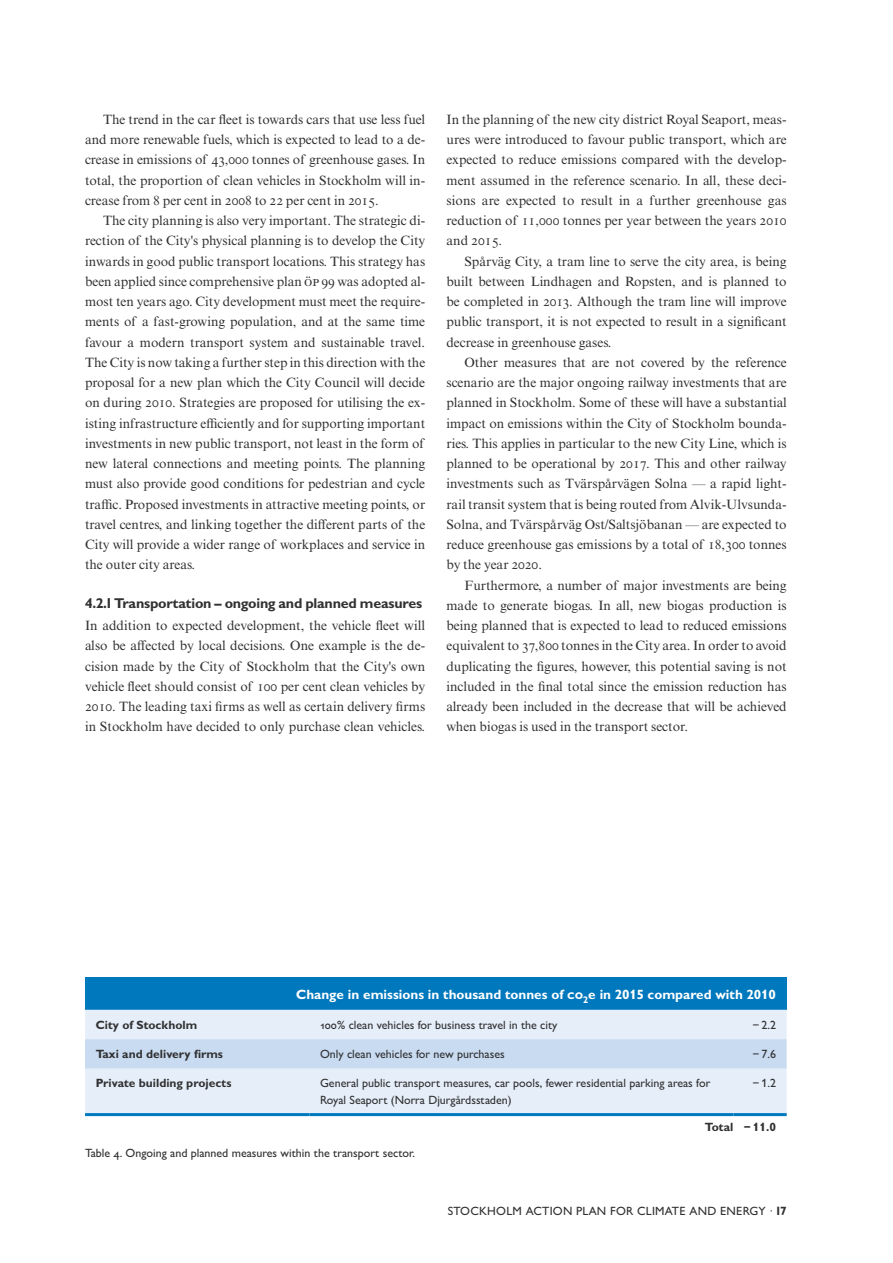
<style>
.page{position:relative;width:893px;height:1263px;background:#fff}
.page>*{position:absolute;margin:0;border:0;box-sizing:border-box;transform-origin:0 0}
.Mellis__nivå_3__räkn{font:700 14.25px "Gill Sans MT Pro";letter-spacing:-.015em;color:#313133}
.Bröd_in{font:13.5px/20.2px "Times NRMT Pro";color:#313133;text-align:justify}
.Bröd_ut{font:13.5px/20.2px "Times NRMT Pro";letter-spacing:.005em;color:#313133;text-align:justify}
.Tabellhuvud{font:700 13.5px "Gill Sans MT Pro";color:#fff}
.Tabellkropp{font:500 12px "Gill Sans MT Pro";letter-spacing:.02em;color:#313133}
.Tabellkropp-2{font:500 12px/16.5px "Gill Sans MT Pro";color:#313133}
.Tabellkropp-3{font:700 12px "Gill Sans MT Pro";color:#313133}
.Tabellbildtext{font:500 12px "Gill Sans MT Pro";color:#313133}
.Tabellsumma{font:700 12px "Gill Sans MT Pro";color:#313133}
.s1{font-size:13.8px}
.s2{font-weight:700}
</style>
<div class="page">
<div style="left:85px;top:977px;width:702px;height:33px;background:#0078bd"></div>
<div style="left:85px;top:1010px;width:702px;height:103px;background:#e6eff9"></div>
<div style="left:85px;top:1039px;width:702px;height:30px;background:#c8dbf0"></div>
<hr style="left:85px;top:1113px;width:224px;height:3px;background:#0078bd">
<hr style="left:309px;top:1113px;width:424px;height:3px;background:#0078bd">
<hr style="left:733px;top:1113px;width:54px;height:3px;background:#0078bd">
<p class="Bröd_in" style="left:85px;top:110px;width:342px;text-indent:18px">The trend in the car fleet is towards cars that use less fuel and more renewable fuels, which is expected to lead to a de&shy;crease in emissions of 43,000 tonnes of greenhouse gases. In total, the proportion of clean vehicles in Stockholm will in&shy;crease from 8 per cent in 2008 to 22 per cent in 2015.</p>
<p class="Bröd_in" style="left:85px;top:211px;width:342px;text-indent:18px">The city planning is also very important. The strategic di&shy;rection of the City's physical planning is to develop the City inwards in good public transport locations. This strategy has been applied since comprehensive plan <span class="s1">ÖP</span> 99 was adopted al&shy;most ten years ago. City development must meet the require&shy;ments of a fast-growing population, and at the same time favour a modern transport system and sustainable travel.<br>The City is now taking a further step in this direction with the proposal for a new plan which the City Council will decide on during 2010. Strategies are proposed for utilising the ex&shy;isting infrastructure efficiently and for supporting important investments in new public transport, not least in the form of new lateral connections and meeting points. The planning must also provide good conditions for pedestrian and cycle traffic. Proposed investments in attractive meeting points, or travel centres, and linking together the different parts of the City will provide a wider range of workplaces and service in the outer city areas.</p>
<p class="Mellis__nivå_3__räkn" style="left:85px;top:595px;width:339px">4.2.1 Transportation – ongoing and planned measures</p>
<p class="Bröd_ut" style="left:85px;top:616px;width:342px">In addition to expected development, the vehicle fleet will also be affected by local decisions. One example is the de&shy;cision made by the City of Stockholm that the City's own vehicle fleet should consist of 100 per cent clean vehicles by 2010. The leading taxi firms as well as certain delivery firms in Stockholm have decided to only purchase clean vehicles.</p>
<p class="Bröd_ut" style="left:446px;top:110px;width:342px">In the planning of the new city district Royal Seaport, meas&shy;ures were introduced to favour public transport, which are expected to reduce emissions compared with the develop&shy;ment assumed in the reference scenario. In all, these deci&shy;sions are expected to result in a further greenhouse gas reduction of 11,000 tonnes per year between the years 2010 and 2015.</p>
<p class="Bröd_in" style="left:446px;top:252px;width:342px;text-indent:18px">Spårväg City, a tram line to serve the city area, is being built between Lindhagen and Ropsten, and is planned to be completed in 2013. Although the tram line will improve public transport, it is not expected to result in a significant decrease in greenhouse gases.</p>
<p class="Bröd_in" style="left:446px;top:353px;width:342px;text-indent:18px">Other measures that are not covered by the reference scenario are the major ongoing railway investments that are planned in Stockholm. Some of these will have a substantial impact on emissions within the City of Stockholm bounda&shy;ries. This applies in particular to the new City Line, which is planned to be operational by 2017. This and other railway investments such as Tvärspårvägen Solna — a rapid light&shy;rail transit system that is being routed from Alvik-Ulvsunda-Solna, and Tvärspårväg Ost/Saltsjöbanan — are expected to reduce greenhouse gas emissions by a total of 18,300 tonnes by the year 2020.</p>
<p class="Bröd_in" style="left:446px;top:576px;width:342px;text-indent:18px">Furthermore, a number of major investments are being made to generate biogas. In all, new biogas production is being planned that is expected to lead to reduced emissions equivalent to 37,800 tonnes in the City area. In order to avoid duplicating the figures, however, this potential saving is not included in the final total since the emission reduction has already been included in the decrease that will be achieved when biogas is used in the transport sector.</p>
<p class="Tabellhuvud" style="left:296px;top:986px;width:481px">Change in emissions in thousand tonnes of CO<sub>2</sub>e in 2015 compared with 2010</p>
<p class="Tabellkropp-3" style="left:96px;top:1017px;width:103px">City of Stockholm</p>
<p class="Tabellkropp" style="left:320px;top:1017px;width:239px">100% clean vehicles for business travel in the city</p>
<p class="Tabellkropp" style="left:752px;top:1017px;width:25px">− 2.2</p>
<p class="Tabellkropp-3" style="left:96px;top:1046px;width:129px">Taxi and delivery firms</p>
<p class="Tabellkropp" style="left:320px;top:1047px;width:186px">Only clean vehicles for new purchases</p>
<p class="Tabellkropp" style="left:752px;top:1047px;width:25px">− 7.6</p>
<p class="Tabellkropp-3" style="left:96px;top:1076px;width:137px">Private building projects</p>
<p class="Tabellkropp-2" style="left:320px;top:1075px;width:392px">General public transport measures, car pools, fewer residential parking areas for<br>Royal Seaport (Norra Djurgårdsstaden)</p>
<p class="Tabellkropp" style="left:752px;top:1076px;width:25px">− 1.2</p>
<p class="Tabellsumma" style="left:705px;top:1120px;width:30px">Total</p>
<p class="Tabellsumma" style="left:744px;top:1120px;width:34px">− 11.0</p>
<p class="Tabellbildtext" style="left:85px;top:1145px;width:332px">Table 4. Ongoing and planned measures within the transport sector.</p>
<p class="Tabellkropp" style="left:448px;top:1203px;width:340px">Stockholm action plan for climate and energy · <span class="s2">17</span></p>
</div>
